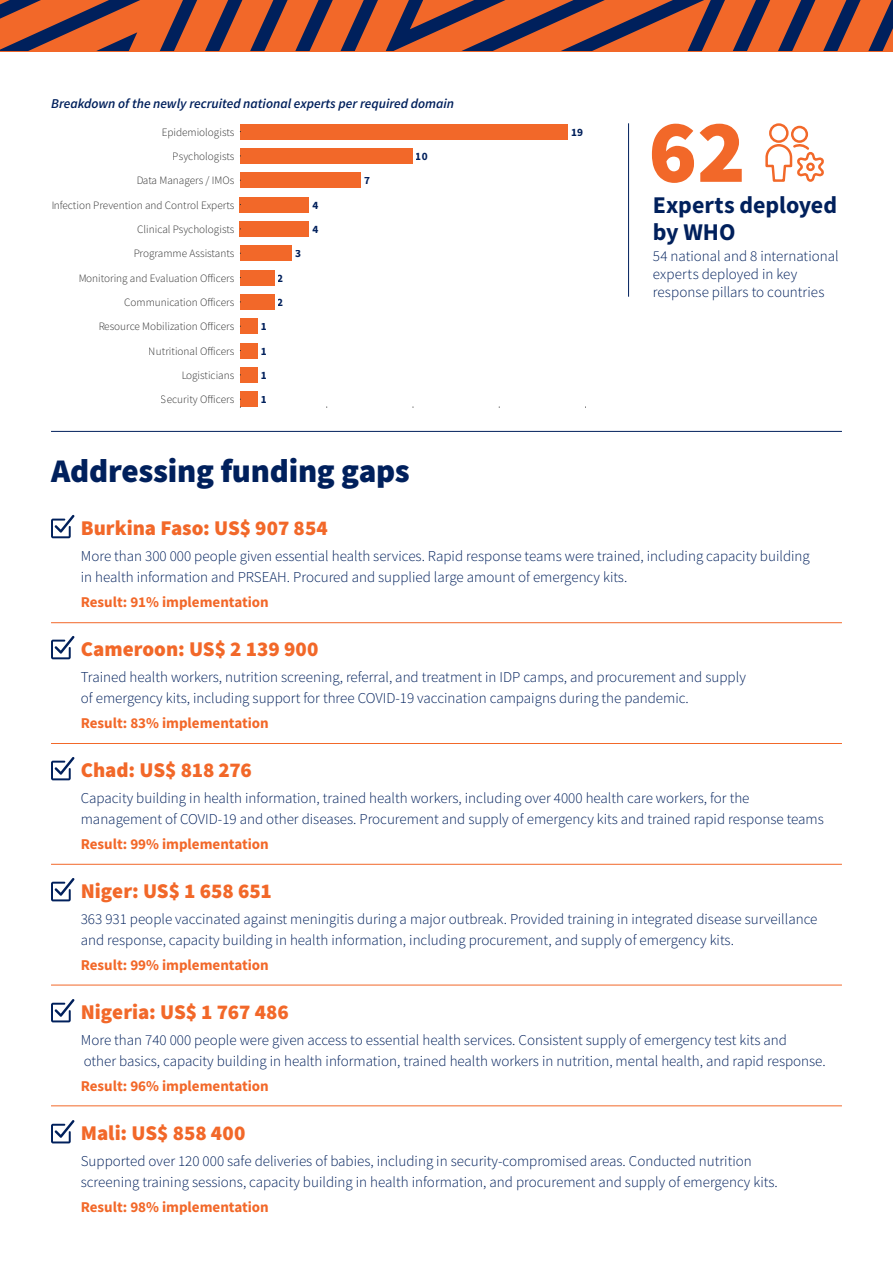
<style>
.page{position:relative;width:893px;height:1263px;background:#fff}
.page>*{position:absolute;margin:0;border:0;box-sizing:border-box;transform-origin:0 0}
.t1{font:900 90px "Source Sans Pro";color:#f26829}
.t2{font:900 33px "Source Sans Pro";letter-spacing:-.005em;color:#00205c}
.t3{font:700 24px/27px "Source Sans Pro";color:#00205c}
.t4{font:900 21px "Source Sans Pro";color:#f26829}
.t5{font:300 15px/21px "Source Sans Pro";color:#00205c}
.t6{font:700 15px "Source Sans Pro";color:#f26829}
.t7{font:italic 600 13.5px "Source Sans Pro";color:#00205c}
.t8{font:300 11.25px/24.3px "Source Sans Pro";color:#333;text-align:right}
.t9{font:700 11.25px/24.3px "Source Sans Pro";color:#00205c}
</style>
<div class="page">
<svg style="left:51px;top:515px;width:23px;height:23px"></svg>
<svg style="left:51px;top:636px;width:23px;height:23px"></svg>
<svg style="left:51px;top:757px;width:23px;height:23px"></svg>
<svg style="left:51px;top:878px;width:23px;height:23px"></svg>
<svg style="left:51px;top:999px;width:23px;height:23px"></svg>
<svg style="left:51px;top:1120px;width:23px;height:23px"></svg>
<svg style="left:0;top:0;width:893px;height:51px;background:#a45039"></svg>
<div style="left:240px;top:124px;width:328px;height:15px;background:#f26829"></div>
<div style="left:240px;top:148px;width:172px;height:16px;background:#f26829"></div>
<div style="left:240px;top:172px;width:121px;height:16px;background:#f26829"></div>
<div style="left:240px;top:197px;width:69px;height:15px;background:#f26829"></div>
<div style="left:240px;top:221px;width:69px;height:16px;background:#f26829"></div>
<div style="left:240px;top:245px;width:52px;height:16px;background:#f26829"></div>
<div style="left:240px;top:270px;width:34px;height:15px;background:#f26829"></div>
<div style="left:240px;top:294px;width:34px;height:16px;background:#f26829"></div>
<div style="left:240px;top:318px;width:17px;height:16px;background:#f26829"></div>
<div style="left:240px;top:343px;width:17px;height:15px;background:#f26829"></div>
<div style="left:240px;top:367px;width:17px;height:16px;background:#f26829"></div>
<div style="left:240px;top:391px;width:17px;height:16px;background:#f26829"></div>
<hr style="left:240px;top:407px;width:345px;height:1px;background:#333">
<hr style="left:240px;top:124px;width:1px;height:283px;background:#333">
<svg style="left:765px;top:123px;width:59px;height:59px"></svg>
<hr style="left:628px;top:123px;width:1px;height:174px;background:#00205c">
<hr style="left:51px;top:431px;width:791px;height:1px;background:#00205c">
<hr style="left:51px;top:622px;width:791px;height:1px;background:#f26829">
<hr style="left:51px;top:743px;width:791px;height:1px;background:#f26829">
<hr style="left:51px;top:864px;width:791px;height:1px;background:#f26829">
<hr style="left:51px;top:985px;width:791px;height:1px;background:#f26829">
<hr style="left:51px;top:1105px;width:791px;height:1px;background:#f26829">
<p class="t7" style="left:51px;top:95px;width:405px">Breakdown of the newly recruited national experts per required domain</p>
<p class="t8" style="left:51px;top:120px;width:185px">Epidemiologists<br>Psychologists<br>Data Managers / IMOs<br>Infection Prevention and Control Experts<br>Clinical Psychologists<br>Programme Assistants<br>Monitoring and Evaluation Officers<br>Communication Officers<br>Resource Mobilization Officers<br>Nutritional Officers<br>Logisticians<br>Security Officers</p>
<p class="t9" style="left:571px;top:120px;width:13px">19</p>
<p class="t9" style="left:416px;top:144px;width:13px">10</p>
<p class="t9" style="left:364px;top:168px;width:7px">7</p>
<p class="t9" style="left:312px;top:193px;width:7px">4<br>4</p>
<p class="t9" style="left:295px;top:241px;width:7px">3</p>
<p class="t9" style="left:278px;top:266px;width:7px">2<br>2</p>
<p class="t9" style="left:261px;top:314px;width:7px;text-align:justify">1<br>1<br>1<br>1</p>
<h2 class="t2" style="left:51px;top:448px;width:360px">Addressing funding gaps</h2>
<h1 class="t1" style="left:648px;top:90px;width:99px">62</h1>
<h3 class="t3" style="left:653px;top:191px;width:186px">Experts deployed by WHO</h3>
<p class="t5" style="left:653px;top:247px;width:187px;line-height:18px">54 national and 8 international experts deployed in key response pillars to countries</p>
<h3 class="t4" style="left:81px;top:514px;width:249px">Burkina Faso: US$ 907 854</h3>
<p class="t5" style="left:81px;top:545px;width:731px">More than 300 000 people given essential health services. Rapid response teams were trained, including capacity building in health information and PRSEAH. Procured and supplied large amount of emergency kits.</p>
<p class="t6" style="left:81px;top:592px;width:189px">Result: 91% implementation</p>
<h3 class="t4" style="left:81px;top:635px;width:239px">Cameroon: US$ 2 139 900</h3>
<p class="t5" style="left:81px;top:666px;width:667px">Trained health workers, nutrition screening, referral, and treatment in IDP camps, and procurement and supply of emergency kits, including support for three COVID-19 vaccination campaigns during the pandemic.</p>
<p class="t6" style="left:81px;top:713px;width:189px">Result: 83% implementation</p>
<h3 class="t4" style="left:81px;top:756px;width:173px">Chad: US$ 818 276</h3>
<p class="t5" style="left:81px;top:787px;width:744px">Capacity building in health information, trained health workers, including over 4000 health care workers, for the management of COVID-19 and other diseases. Procurement and supply of emergency kits and trained rapid response teams</p>
<p class="t6" style="left:81px;top:834px;width:189px">Result: 99% implementation</p>
<h3 class="t4" style="left:81px;top:877px;width:192px">Niger: US$ 1 658 651</h3>
<p class="t5" style="left:81px;top:908px;width:738px">363 931 people vaccinated against meningitis during a major outbreak. Provided training in integrated disease surveillance and response, capacity building in health information, including procurement, and supply of emergency kits.</p>
<p class="t6" style="left:81px;top:955px;width:189px">Result: 99% implementation</p>
<h3 class="t4" style="left:81px;top:998px;width:210px">Nigeria: US$ 1 767 486</h3>
<p class="t5" style="left:81px;top:1029px;width:746px">More than 740 000 people were given access to essential health services. Consistent supply of emergency test kits and<br>other basics, capacity building in health information, trained health workers in nutrition, mental health, and rapid response.</p>
<p class="t6" style="left:81px;top:1076px;width:189px">Result: 96% implementation</p>
<h3 class="t4" style="left:81px;top:1119px;width:166px">Mali: US$ 858 400</h3>
<p class="t5" style="left:81px;top:1150px;width:698px">Supported over 120 000 safe deliveries of babies, including in security-compromised areas. Conducted nutrition screening training sessions, capacity building in health information, and procurement and supply of emergency kits.</p>
<p class="t6" style="left:81px;top:1197px;width:189px">Result: 98% implementation</p>
</div>
